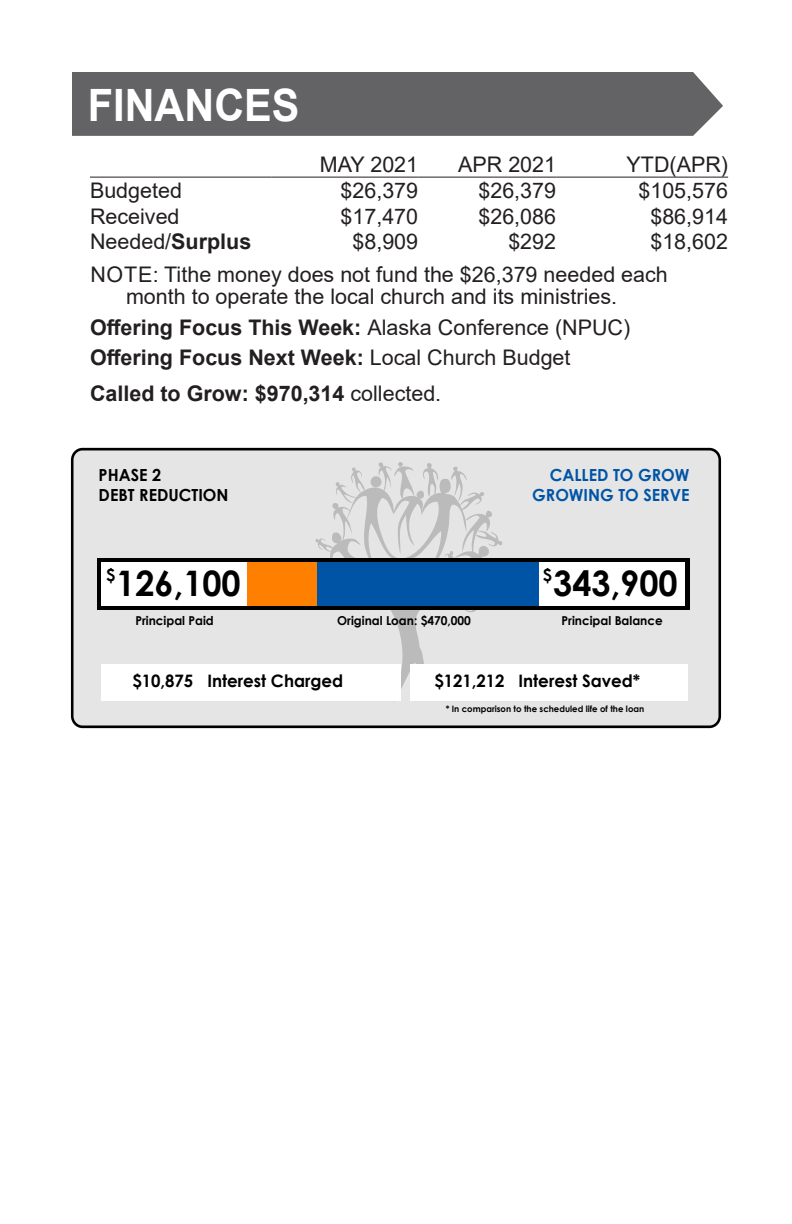
<style>
.page{position:relative;width:792px;height:1224px;background:#fff}
.page>*{position:absolute;margin:0;border:0;box-sizing:border-box;transform-origin:0 0}
.Paragraph_Style_5{font:700 44.6px "Arial";color:#fff;scale:.93 1}
.t1{font:700 35.2px "Century Gothic";color:#000}
.t2{font:21.6px/21.6px "Arial";color:#231f20}
.t3{font:700 21.6px "Arial";color:#231f20}
.t4{font:700 17.2px "Century Gothic";color:#000}
.t5{font:700 16.6px/20px "Century Gothic";color:#0054a6;text-align:right}
.t6{font:700 16.6px/20px "Century Gothic";color:#000}
.t7{font:700 12.2px "Century Gothic";color:#000}
.t8{font:700 8.8px "Century Gothic";color:#000}
.s1{font-weight:700}
.s2{font-weight:400}
</style>
<div class="page">
<hr style="left:90px;top:177px;width:182px;height:1px;background:#231f20">
<hr style="left:272px;top:177px;width:146px;height:1px;background:#231f20">
<hr style="left:418px;top:177px;width:138px;height:1px;background:#231f20">
<hr style="left:556px;top:177px;width:172px;height:1px;background:#231f20">
<div style="left:72px;top:72px;width:651px;height:64px;background:#636366"></div>
<div style="left:72px;top:449px;width:648px;height:278px;background:#e5e5e5;border-radius:11px"></div>
<div style="left:71px;top:448px;width:650px;height:280px;border:3px solid #000;border-radius:11px"></div>
<svg style="left:315px;top:462px;width:188px;height:240px"></svg>
<div style="left:370px;top:476px;width:12px;height:12px;background:#bcbbbc;border-radius:50%"></div>
<div style="left:101px;top:664px;width:299px;height:36px;background:#fff"></div>
<div style="left:410px;top:664px;width:278px;height:36px;background:#fff"></div>
<div style="left:97px;top:558px;width:592px;height:52px;background:#000"></div>
<div style="left:101px;top:562px;width:146px;height:44px;background:#fff"></div>
<div style="left:539px;top:562px;width:146px;height:44px;background:#fff"></div>
<div style="left:341px;top:562px;width:11px;height:44px;background:#0054a6"></div>
<div style="left:364px;top:562px;width:11px;height:44px;background:#0054a6"></div>
<div style="left:352px;top:562px;width:12px;height:44px;background:#0054a6"></div>
<div style="left:375px;top:562px;width:12px;height:44px;background:#0054a6"></div>
<div style="left:387px;top:562px;width:12px;height:44px;background:#0054a6"></div>
<div style="left:399px;top:562px;width:11px;height:44px;background:#0054a6"></div>
<div style="left:410px;top:562px;width:12px;height:44px;background:#0054a6"></div>
<div style="left:317px;top:562px;width:12px;height:44px;background:#0054a6"></div>
<div style="left:329px;top:562px;width:12px;height:44px;background:#0054a6"></div>
<div style="left:247px;top:562px;width:12px;height:44px;background:#ff7f00"></div>
<div style="left:271px;top:562px;width:11px;height:44px;background:#ff7f00"></div>
<div style="left:259px;top:562px;width:12px;height:44px;background:#ff7f00"></div>
<div style="left:282px;top:562px;width:12px;height:44px;background:#ff7f00"></div>
<div style="left:294px;top:562px;width:12px;height:44px;background:#ff7f00"></div>
<div style="left:422px;top:562px;width:12px;height:44px;background:#0054a6"></div>
<div style="left:434px;top:562px;width:11px;height:44px;background:#0054a6"></div>
<div style="left:457px;top:562px;width:12px;height:44px;background:#0054a6"></div>
<div style="left:445px;top:562px;width:12px;height:44px;background:#0054a6"></div>
<div style="left:469px;top:562px;width:11px;height:44px;background:#0054a6"></div>
<div style="left:480px;top:562px;width:12px;height:44px;background:#0054a6"></div>
<div style="left:492px;top:562px;width:12px;height:44px;background:#0054a6"></div>
<div style="left:504px;top:562px;width:11px;height:44px;background:#0054a6"></div>
<div style="left:515px;top:562px;width:12px;height:44px;background:#0054a6"></div>
<div style="left:527px;top:562px;width:12px;height:44px;background:#0054a6"></div>
<div style="left:306px;top:562px;width:11px;height:44px;background:#ff7f00"></div>
<p class="Paragraph_Style_5" style="left:88px;top:74px;width:229px">FINANCES</p>
<p class="t2" style="left:320px;top:153px;width:100px">MAY 2021</p>
<p class="t2" style="left:458px;top:153px;width:99px">APR 2021</p>
<p class="t2" style="left:627px;top:153px;width:103px">YTD(APR)</p>
<p class="t2" style="left:90px;top:180px;width:94px">Budgeted</p>
<p class="t2" style="left:341px;top:180px;width:79px">$26,379</p>
<p class="t2" style="left:478px;top:180px;width:79px">$26,379</p>
<p class="t2" style="left:638px;top:180px;width:91px">$105,576</p>
<p class="t2" style="left:90px;top:205px;width:91px">Received</p>
<p class="t2" style="left:341px;top:205px;width:79px">$17,470</p>
<p class="t2" style="left:478px;top:205px;width:79px">$26,086</p>
<p class="t2" style="left:650px;top:205px;width:79px">$86,914</p>
<p class="t2" style="left:90px;top:231px;width:163px">Needed/<span class="s1">Surplus</span></p>
<p class="t2" style="left:352px;top:231px;width:67px">$8,909</p>
<p class="t2" style="left:508px;top:231px;width:49px">$292</p>
<p class="t2" style="left:650px;top:231px;width:79px">$18,602</p>
<p class="t2" style="left:126px;top:264px;width:543px;text-indent:-36px">NOTE: Tithe money does not fund the $26,379 needed each month to operate the local church and its ministries.</p>
<p class="t3" style="left:90px;top:312px;width:542px">Offering Focus This Week: <span class="s2">Alaska Conference (NPUC)</span></p>
<p class="t3" style="left:90px;top:342px;width:482px">Offering Focus Next Week: <span class="s2">Local Church Budget</span></p>
<p class="t3" style="left:90px;top:378px;width:353px">Called to Grow: $970,314 <span class="s2">collected.</span></p>
<p class="t6" style="left:99px;top:464px;width:131px">PHASE 2<br>DEBT REDUCTION</p>
<p class="t5" style="left:532px;top:464px;width:159px">CALLED TO GROW<br>GROWING TO SERVE</p>
<p class="t6" style="left:106px;top:564px;width:11px">$</p>
<p class="t6" style="left:543px;top:564px;width:11px">$</p>
<p class="t1" style="left:116px;top:557px;width:126px">126,100</p>
<p class="t1" style="left:553px;top:557px;width:126px">343,900</p>
<p class="t7" style="left:135px;top:612px;width:80px">Principal Paid</p>
<p class="t7" style="left:337px;top:612px;width:135px">Original Loan: $470,000</p>
<p class="t7" style="left:562px;top:612px;width:103px">Principal Balance</p>
<p class="t4" style="left:132px;top:667px;width:62px">$10,875</p>
<p class="t4" style="left:434px;top:668px;width:72px">$121,212</p>
<p class="t4" style="left:207px;top:667px;width:137px">Interest Charged</p>
<p class="t4" style="left:519px;top:668px;width:123px">Interest Saved*</p>
<p class="t8" style="left:446px;top:702px;width:200px">* In comparison to the scheduled life of the loan</p>
</div>
